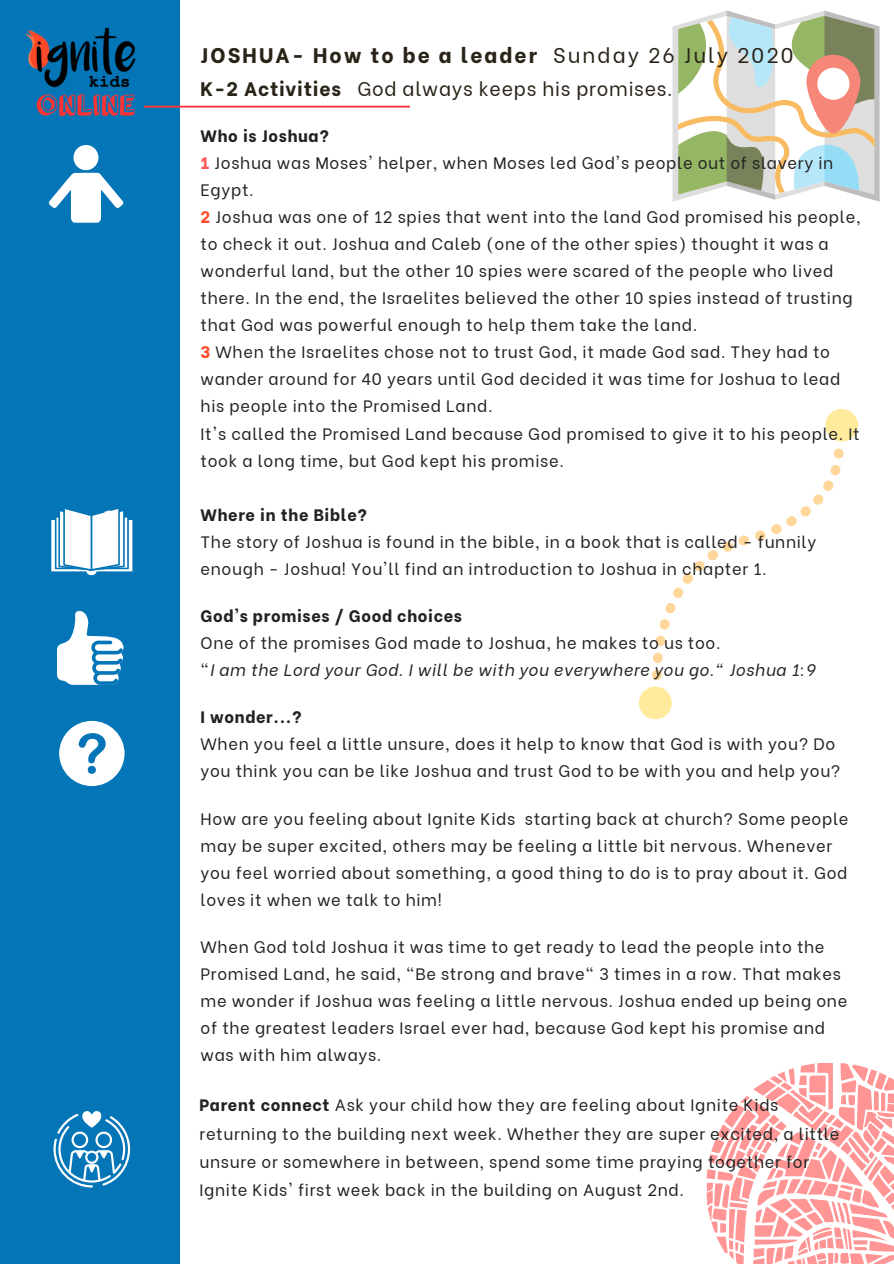
<style>
.page{position:relative;width:894px;height:1264px;background:#fff}
.page>*{position:absolute;margin:0;border:0;box-sizing:border-box;transform-origin:0 0}
.t1{font:800 21px "Be Vietnam";letter-spacing:.1em;color:#292318}
.t2{font:19.5px "Be Vietnam";letter-spacing:.04em;color:#292318}
.t3{font:16.5px/27px "Be Vietnam";letter-spacing:.04em;color:#222}
.t4{font:italic 16.5px/27px "Be Vietnam";letter-spacing:.04em;color:#222}
.t5{font:800 16.5px "Be Vietnam";letter-spacing:.04em;color:#222}
.s1{font-weight:400}
.s2{font-weight:800}
.s3{font-weight:800;color:#ff5757}
.s4{font-weight:800;color:#ff4a29}
.s5{font-style:normal}
</style>
<div class="page">
<div style="left:0;top:0;width:179px;height:1263px;background:#0475b6"></div>
<img style="left:25px;top:27px;width:111px;height:90px">
<svg style="left:53px;top:1111px;width:77px;height:76px"></svg>
<svg style="left:145px;top:100px;width:264px;height:13px"></svg>
<div style="left:59px;top:721px;width:65px;height:65px;background:#fff;border-radius:50%"></div>
<svg style="left:79px;top:733px;width:27px;height:40px"></svg>
<svg style="left:672px;top:11px;width:207px;height:191px"></svg>
<svg style="left:806px;top:55px;width:54px;height:78px;background:#f29a8d"></svg>
<div style="left:817px;top:68px;width:32px;height:32px;background:#fff;border-radius:50%"></div>
<svg style="left:825px;top:409px;width:33px;height:49px"></svg>
<svg style="left:653px;top:428px;width:188px;height:236px"></svg>
<svg style="left:639px;top:670px;width:33px;height:50px"></svg>
<svg style="left:51px;top:509px;width:82px;height:67px"></svg>
<div style="left:73px;top:145px;width:25px;height:25px;background:#fff;border-radius:50%"></div>
<svg style="left:49px;top:173px;width:74px;height:50px"></svg>
<svg style="left:706px;top:1063px;width:187px;height:200px"></svg>
<svg style="left:57px;top:611px;width:66px;height:74px"></svg>
<p class="t1" style="left:200px;top:38px;width:594px">JOSHUA- How to be a leader <span class="s1">Sunday 26 July 2020</span></p>
<p class="t2" style="left:200px;top:72px;width:473px"><span class="s2">K-2 Activities</span> God always keeps his promises.</p>
<p class="t3" style="left:200px;top:121px;width:661px"><span class="s2">Who is Joshua?<br></span><span class="s3">1</span> Joshua was Moses' helper, when Moses led God's people out of slavery in Egypt.<br><span class="s4">2</span> Joshua was one of 12 spies that went into the land God promised his people, to check it out. Joshua and Caleb (one of the other spies) thought it was a wonderful land, but the other 10 spies were scared of the people who lived there. In the end, the Israelites believed the other 10 spies instead of trusting that God was powerful enough to help them take the land.<br><span class="s4">3</span> When the Israelites chose not to trust God, it made God sad. They had to wander around for 40 years until God decided it was time for Joshua to lead his people into the Promised Land.<br>It's called the Promised Land because God promised to give it to his people. It took a long time, but God kept his promise.</p>
<p class="t5" style="left:200px;top:501px;width:168px">Where in the Bible?</p>
<p class="t3" style="left:200px;top:526px;width:617px">The story of Joshua is found in the bible, in a book that is called - funnily enough - Joshua! You'll find an introduction to Joshua in chapter 1.</p>
<p class="t5" style="left:200px;top:602px;width:263px">God's promises / Good choices</p>
<p class="t4" style="left:200px;top:628px;width:616px"><span class="s5">One of the promises God made to Joshua, he makes to us too.<br>"</span>I am the Lord your God. I will be with you everywhere you go." Joshua 1:9</p>
<p class="t5" style="left:200px;top:703px;width:103px">I wonder...?</p>
<p class="t3" style="left:200px;top:729px;width:641px">When you feel a little unsure, does it help to know that God is with you? Do you think you can be like Joshua and trust God to be with you and help you?</p>
<p class="t3" style="left:200px;top:803px;width:649px">How are you feeling about Ignite Kids starting back at church? Some people may be super excited, others may be feeling a little bit nervous. Whenever you feel worried about something, a good thing to do is to pray about it. God loves it when we talk to him!</p>
<p class="t3" style="left:200px;top:932px;width:648px">When God told Joshua it was time to get ready to lead the people into the Promised Land, he said, "Be strong and brave" 3 times in a row. That makes me wonder if Joshua was feeling a little nervous. Joshua ended up being one of the greatest leaders Israel ever had, because God kept his promise and was with him always.</p>
<p class="t3" style="left:199px;top:1089px;width:641px;line-height:28.2px"><span class="s2">Parent connect</span> Ask your child how they are feeling about Ignite Kids returning to the building next week. Whether they are super excited, a little unsure or somewhere in between, spend some time praying together for Ignite Kids' first week back in the building on August 2nd.</p>
</div>
